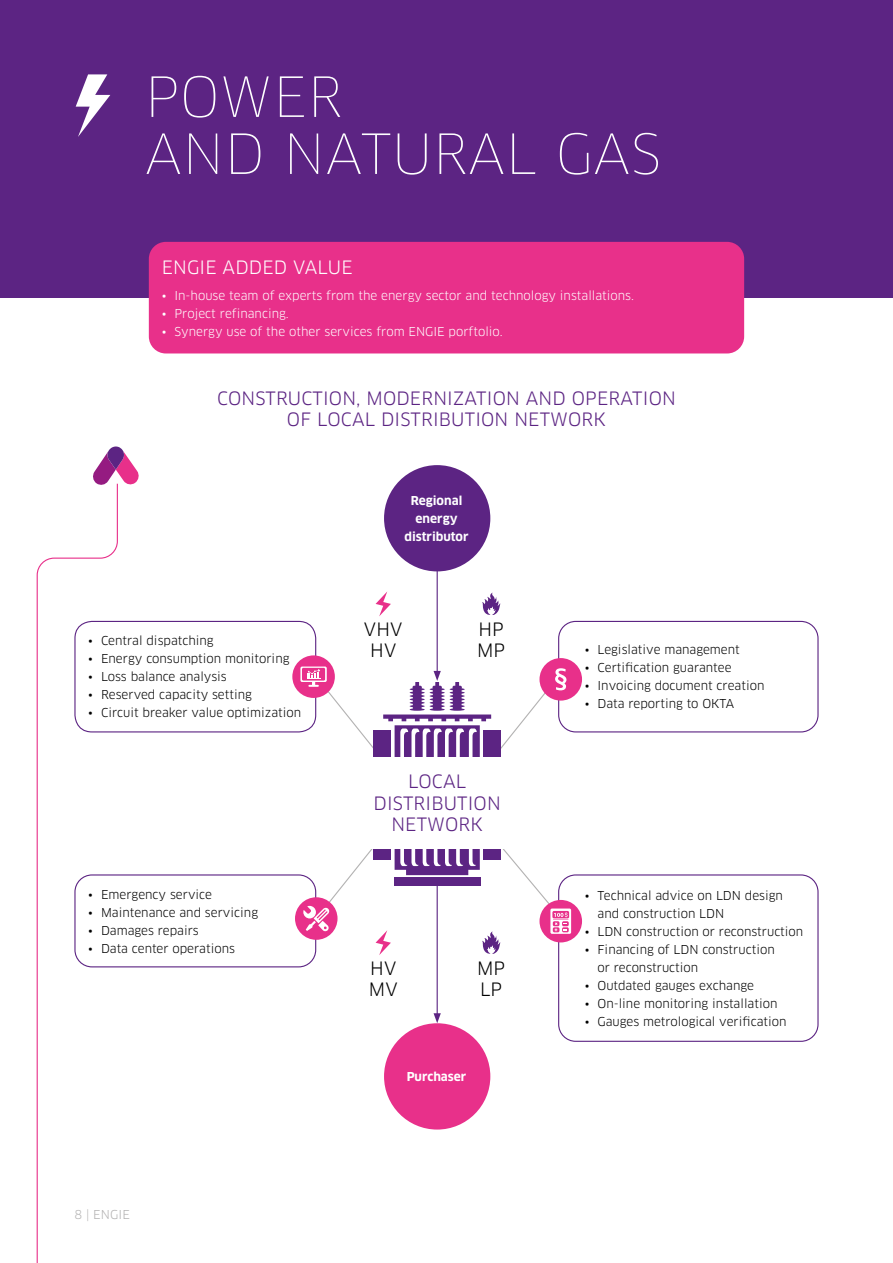
<style>
.page{position:relative;width:893px;height:1263px;background:#fff}
.page>*{position:absolute;margin:0;border:0;box-sizing:border-box;transform-origin:0 0}
.t1{font:100 54px/57px "Clan Pro";letter-spacing:.01em;color:#fff}
.t2{font:18px/21.6px "Clan Pro";letter-spacing:.01em;color:#5c2483;text-align:center}
.t3{font:18px/21px "Clan Pro";letter-spacing:.01em;color:#000}
.t4{font:18px "Clan Pro";letter-spacing:.01em;color:#fff}
.t5{font:12px/18px "Clan Pro";color:#000}
.t6{font:12px "Clan Pro";color:#fff}
.t7{font:700 12px/18px "Clan Pro";color:#fff;text-align:center}
.t8{font:12px "Clan Pro";letter-spacing:.01em;color:#b3b2b2}
</style>
<div class="page">
<div style="left:0;top:0;width:893px;height:298px;background:#5c2483"></div>
<div style="left:149px;top:242px;width:595px;height:111px;background:#e8308a;border-radius:17px"></div>
<svg style="left:76px;top:74px;width:34px;height:63px"></svg>
<div style="left:558px;top:621px;width:261px;height:111px;border:1px solid #5c2483;border-radius:17px"></div>
<div style="left:558px;top:874px;width:261px;height:168px;border:1px solid #5c2483;border-radius:17px"></div>
<div style="left:384px;top:465px;width:106px;height:106px;background:#5c2483;border-radius:50%"></div>
<div style="left:384px;top:1023px;width:106px;height:106px;background:#e8308a;border-radius:50%"></div>
<hr style="left:437px;top:570px;width:1px;height:103px;background:#5c2483">
<hr style="left:437px;top:884px;width:1px;height:131px;background:#5c2483">
<svg style="left:434px;top:1013px;width:7px;height:10px"></svg>
<div style="left:74px;top:621px;width:242px;height:111px;border:1px solid #5c2483;border-radius:17px"></div>
<div style="left:74px;top:874px;width:242px;height:93px;border:1px solid #5c2483;border-radius:17px"></div>
<div style="left:292px;top:655px;width:43px;height:43px;background:#e8308a;border-radius:50%"></div>
<div style="left:295px;top:897px;width:43px;height:43px;background:#e8308a;border-radius:50%"></div>
<div style="left:539px;top:900px;width:43px;height:42px;background:#e8308a;border-radius:50%"></div>
<div style="left:539px;top:658px;width:43px;height:43px;background:#e8308a;border-radius:50%"></div>
<svg style="left:93px;top:446px;width:46px;height:39px"></svg>
<svg style="left:36px;top:483px;width:82px;height:780px"></svg>
<svg style="left:376px;top:591px;width:15px;height:25px"></svg>
<svg style="left:482px;top:592px;width:18px;height:23px"></svg>
<svg style="left:300px;top:666px;width:271px;height:289px"></svg>
<h1 class="t1" style="left:145px;top:68px;width:518px">POWER<br>AND NATURAL GAS</h1>
<h2 class="t4" style="left:162px;top:256px;width:193px">ENGIE ADDED VALUE</h2>
<p class="t6" style="left:162px;top:289px;width:474px">• In-house team of experts from the energy sector and technology installations.</p>
<p class="t6" style="left:162px;top:306px;width:129px">• Project refinancing.</p>
<p class="t6" style="left:162px;top:325px;width:343px">• Synergy use of the other services from ENGIE porftolio.</p>
<h2 class="t2" style="left:217px;top:388px;width:460px;line-height:21px">CONSTRUCTION, MODERNIZATION AND OPERATION<br>OF LOCAL DISTRIBUTION NETWORK</h2>
<p class="t5" style="left:88px;top:632px;width:127px">• Central dispatching</p>
<p class="t5" style="left:88px;top:650px;width:203px">• Energy consumption monitoring</p>
<p class="t5" style="left:88px;top:668px;width:140px">• Loss balance analysis</p>
<p class="t5" style="left:88px;top:686px;width:165px">• Reserved capacity setting</p>
<p class="t5" style="left:88px;top:704px;width:214px">• Circuit breaker value optimization</p>
<p class="t5" style="left:88px;top:885px;width:125px">• Emergency service</p>
<p class="t5" style="left:88px;top:903px;width:171px">• Maintenance and servicing</p>
<p class="t5" style="left:88px;top:921px;width:112px">• Damages repairs</p>
<p class="t5" style="left:88px;top:939px;width:148px">• Data center operations</p>
<p class="t8" style="left:74px;top:1207px;width:57px">8 | ENGIE</p>
<p class="t7" style="left:404px;top:492px;width:66px">Regional energy distributor</p>
<h2 class="t3" style="left:364px;top:619px;width:40px;text-align:center">VHV<br>HV</h2>
<h2 class="t3" style="left:477px;top:619px;width:30px">HP<br>MP</h2>
<h2 class="t2" style="left:374px;top:771px;width:129px">LOCAL<br>DISTRIBUTION<br>NETWORK</h2>
<h2 class="t3" style="left:369px;top:957px;width:30px">HV<br>MV</h2>
<h2 class="t3" style="left:477px;top:957px;width:30px">MP<br>LP</h2>
<p class="t7" style="left:407px;top:1068px;width:61px">Purchaser</p>
<p class="t5" style="left:585px;top:641px;width:157px">• Legislative management</p>
<p class="t5" style="left:585px;top:659px;width:148px">• Certification guarantee</p>
<p class="t5" style="left:585px;top:677px;width:181px">• Invoicing document creation</p>
<p class="t5" style="left:585px;top:695px;width:151px">• Data reporting to OKTA</p>
<p class="t5" style="left:597px;top:886px;width:187px;text-indent:-13px">• Technical advice on LDN design and construction LDN</p>
<p class="t5" style="left:585px;top:922px;width:220px">• LDN construction or reconstruction</p>
<p class="t5" style="left:597px;top:940px;width:179px;text-indent:-13px">• Financing of LDN construction or reconstruction</p>
<p class="t5" style="left:585px;top:976px;width:171px">• Outdated gauges exchange</p>
<p class="t5" style="left:585px;top:994px;width:194px">• On-line monitoring installation</p>
<p class="t5" style="left:585px;top:1012px;width:203px">• Gauges metrological verification</p>
</div>
